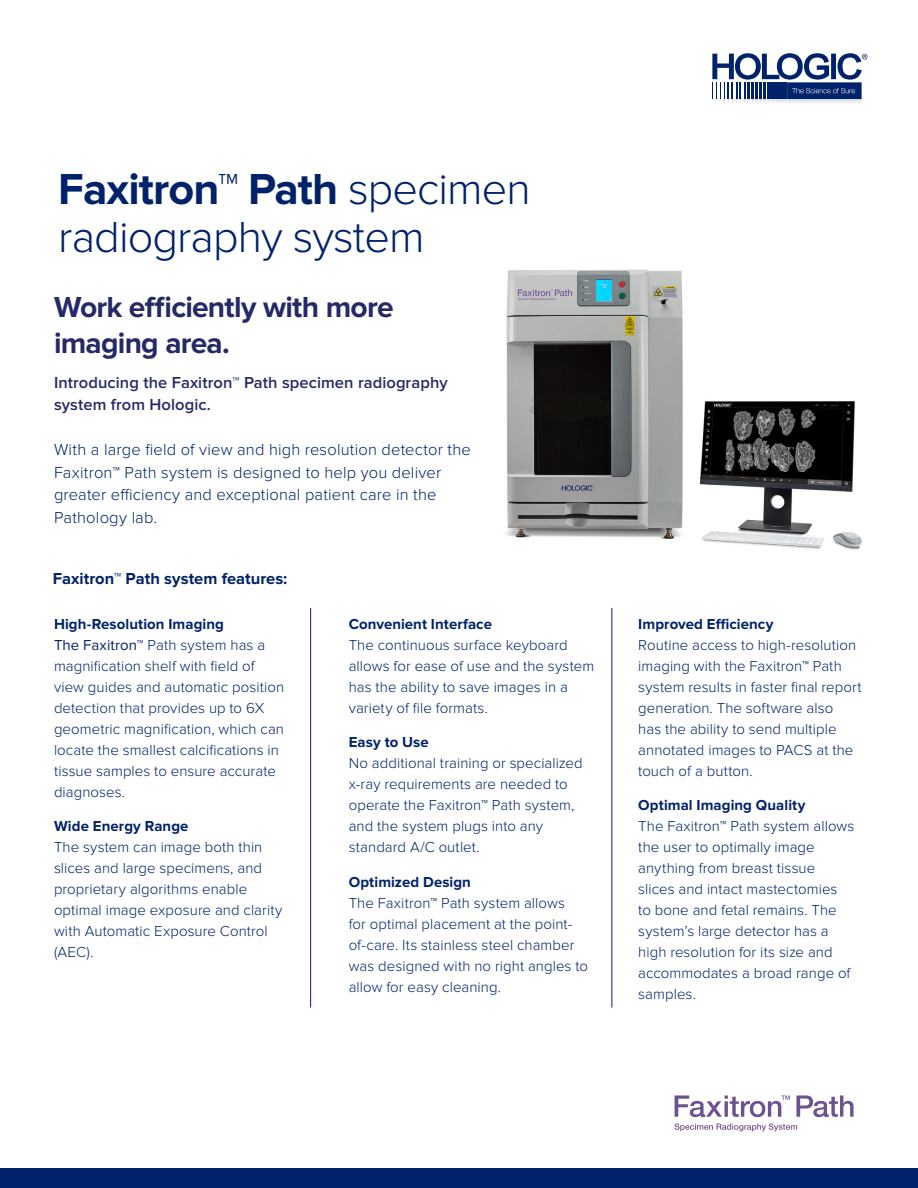
<style>
.page{position:relative;width:918px;height:1188px;background:#fff}
.page>*{position:absolute;margin:0;border:0;box-sizing:border-box;transform-origin:0 0}
.t1{font:300 45px/48px "Proxima Nova";letter-spacing:-.02em;color:#00226b}
.t2{font:700 30px/36px "Proxima Nova";letter-spacing:-.025em;color:#262967}
.t3{font:300 16.5px/22.5px "Proxima Nova";letter-spacing:.01em;color:#00226b}
.t4{font:600 16.5px/22.5px "Proxima Nova";letter-spacing:.005em;color:#262967}
.t5{font:700 16.5px "Proxima Nova";color:#00226b}
.Body{font:300 15px/21px "Proxima Nova";letter-spacing:.005em;color:#00226b}
.s1{font-weight:700}
.s2{font-weight:400}
</style>
<div class="page">
<img style="left:506px;top:269px;width:356px;height:281px">
<hr style="left:310px;top:608px;width:1px;height:400px;background:#00226b">
<hr style="left:612px;top:608px;width:1px;height:400px;background:#00226b">
<div style="left:0;top:1169px;width:918px;height:19px;background:#00226b"></div>
<svg style="left:675px;top:1123px;width:122px;height:8px"></svg>
<svg style="left:675px;top:1095px;width:115px;height:22px"></svg>
<svg style="left:796px;top:1095px;width:58px;height:22px"></svg>
<svg style="left:712px;top:53px;width:155px;height:50px"></svg>
<p class="t1" style="left:58px;top:166px;width:474px"><span class="s1">Faxitron™ Path</span> specimen radiography system</p>
<p class="t2" style="left:54px;top:290px;width:341px">Work efficiently with more imaging area.</p>
<p class="t4" style="left:54px;top:372px;width:395px">Introducing the Faxitron™ Path specimen radiography system from Hologic.</p>
<p class="t3" style="left:54px;top:439px;width:418px">With a large field of view and high resolution detector the Faxitron™ Path system is designed to help you deliver greater efficiency and exceptional patient care in the Pathology lab.</p>
<h2 class="t5" style="left:53px;top:569px;width:236px">Faxitron™ Path system features:</h2>
<p class="Body" style="left:54px;top:614px;width:232px"><span class="s1">High-Resolution Imaging<br></span><span class="s2">The Faxitron</span>™ Path system has a magnification shelf with field of view guides and automatic position detection that provides up to 6X geometric magnification, which can locate the smallest calcifications in tissue samples to ensure accurate diagnoses.</p>
<p class="Body" style="left:54px;top:816px;width:230px"><span class="s1">Wide Energy Range<br></span>The system can image both thin slices and large specimens, and proprietary algorithms enable optimal image exposure and clarity with Automatic Exposure Control (AEC).</p>
<p class="Body" style="left:349px;top:614px;width:247px"><span class="s1">Convenient Interface<br></span>The continuous surface keyboard allows for ease of use and the system has the ability to save images in a variety of file formats.</p>
<p class="Body" style="left:349px;top:732px;width:235px"><span class="s1">Easy to Use<br></span>No additional training or specialized x-ray requirements are needed to operate the Faxitron™ Path system, and the system plugs into any standard A/C outlet.</p>
<p class="Body" style="left:349px;top:872px;width:241px"><span class="s1">Optimized Design<br></span>The Faxitron™ Path system allows<br>for optimal placement at the point&shy;of-care. Its stainless steel chamber was designed with no right angles to allow for easy cleaning.</p>
<p class="Body" style="left:638px;top:614px;width:225px"><span class="s1">Improved Efficiency<br></span>Routine access to high-resolution imaging with the Faxitron™ Path system results in faster final report generation. The software also<br>has the ability to send multiple annotated images to PACS at the touch of a button.</p>
<p class="Body" style="left:638px;top:795px;width:218px"><span class="s1">Optimal Imaging Quality<br></span>The Faxitron™ Path system allows the user to optimally image anything from breast tissue slices and intact mastectomies<br>to bone and fetal remains. The system’s large detector has a high resolution for its size and accommodates a broad range of samples.</p>
</div>
